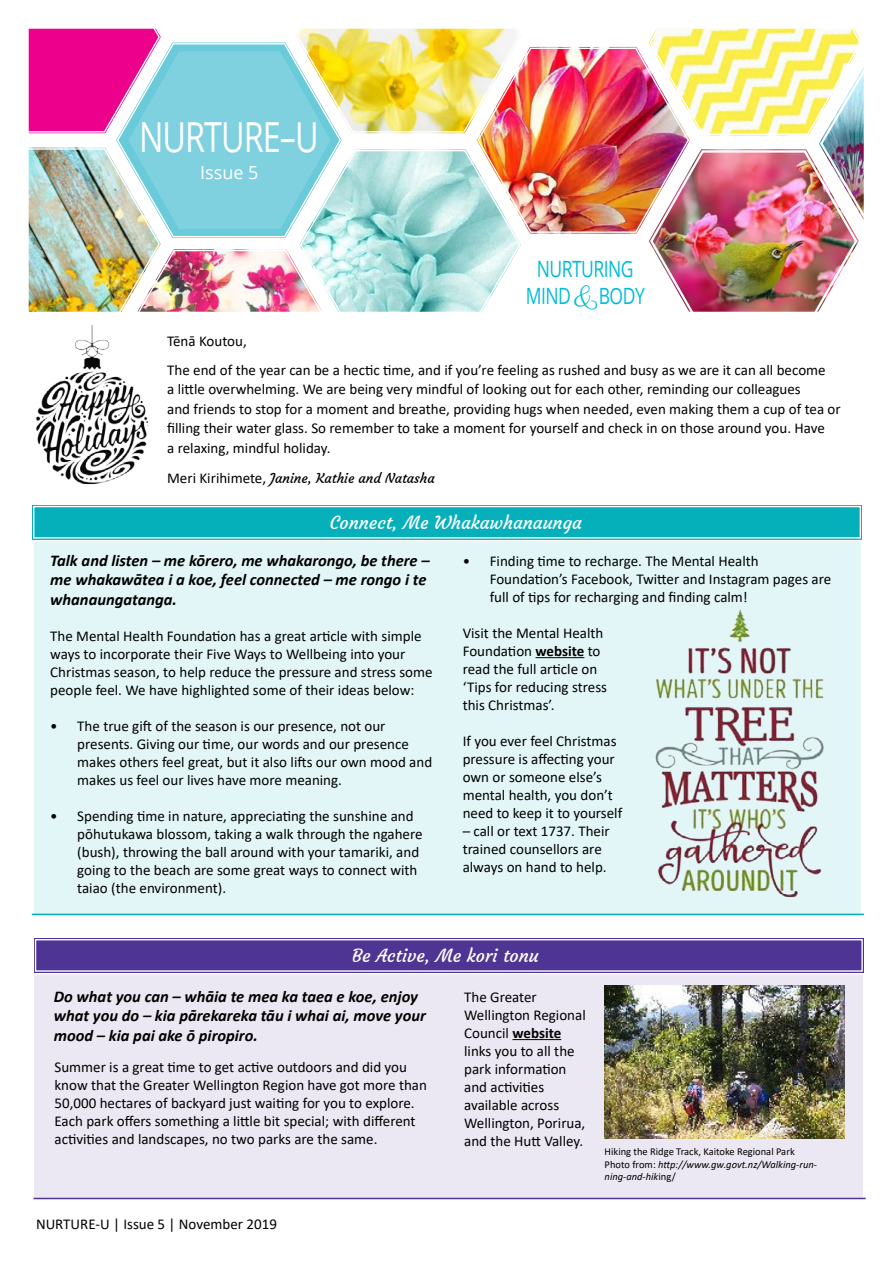
<style>
.page{position:relative;width:893px;height:1263px;background:#fff}
.page>*{position:absolute;margin:0;border:0;box-sizing:border-box;transform-origin:0 0}
.t1{font:41.4px "Open Sans";letter-spacing:-.03em;color:#fff;scale:.78 1}
.t2{font:22.35px/27.2px "Open Sans";letter-spacing:-.03em;color:#00bcd8;text-align:center;scale:.78 1}
.t3{font:18px "Courgette";color:#fff}
.t4{font:18px "Open Sans";color:#fff}
.t5{font:italic 700 16.5px/19.8px "Calibri";color:#000}
.t6{font:15px/18px "Calibri";color:#000}
.t7{font:13.5px "Courgette";color:#000}
.t8{font:10.5px/12.6px "Calibri";color:#000}
.s1{font-family:"Parisienne";font-size:36.3px}
.s2{font-family:"Calibri";font-size:15px}
.s3{font-weight:700}
.s4{font-style:italic}
</style>
<div class="page">
<img style="left:28px;top:28px;width:836px;height:284px">
<div style="left:34px;top:531px;width:827px;height:385px;background:#e3f6f7"></div>
<svg style="left:32px;top:505px;width:830px;height:36px;background:#0eb2bd"></svg>
<div style="left:33px;top:506px;width:828px;height:33px;border:1px solid #fff"></div>
<hr style="left:32px;top:914px;width:832px;height:1px;background:#06b0bb">
<hr style="left:535px;top:657px;width:49px;height:1px;background:#000">
<img style="left:655px;top:609px;width:169px;height:289px">
<div style="left:34px;top:939px;width:828px;height:259px;background:#ebe8f3"></div>
<div style="left:34px;top:938px;width:830px;height:37px;background:#4e3593"></div>
<div style="left:35px;top:939px;width:828px;height:33px;border:1px solid #fff"></div>
<hr style="left:33px;top:1198px;width:833px;height:1px;background:#4e3593">
<img style="left:36px;top:325px;width:113px;height:160px">
<img style="left:605px;top:986px;width:240px;height:153px">
<hr style="left:512px;top:1039px;width:49px;height:1px;background:#000">
<h1 class="t1" style="left:139px;top:109px;width:224px">NURTURE–U</h1>
<p class="t4" style="left:200px;top:160px;width:60px">ISSUE 5</p>
<h2 class="t2" style="left:526px;top:254px;width:154px">NURTURING<br>MIND <span class="s1">&amp;</span>BODY</h2>
<p class="t6" style="left:167px;top:326px;width:660px;line-height:28.5px">Tēnā Koutou,<br>The end of the year can be a hectic time, and if you’re feeling as rushed and busy as we are it can all become</p>
<p class="t6" style="left:167px;top:379px;width:675px;line-height:19.5px">a little overwhelming. We are being very mindful of looking out for each other, reminding our colleagues<br>and friends to stop for a moment and breathe, providing hugs when needed, even making them a cup of tea or filling their water glass. So remember to take a moment for yourself and check in on those around you. Have<br>a relaxing, mindful holiday.</p>
<p class="t7" style="left:167px;top:469px;width:269px"><span class="s2">Meri Kirihimete,</span> Janine, Kathie and Natasha</p>
<p class="t3" style="left:330px;top:512px;width:254px">Connect, Me Whakawhanaunga</p>
<p class="t6" style="left:490px;top:552px;width:343px;text-indent:-27px">• Finding time to recharge. The Mental Health<br>Foundation’s Facebook, Twitter and Instagram pages are full of tips for recharging and finding calm!</p>
<p class="t6" style="left:463px;top:624px;width:146px">Visit the Mental Health<br>Foundation <span class="s3">website</span> to read the full article on ‘Tips for reducing stress this Christmas’.</p>
<p class="t6" style="left:463px;top:732px;width:161px">If you ever feel Christmas pressure is affecting your own or someone else’s mental health, you don’t need to keep it to yourself</p>
<p class="t6" style="left:463px;top:822px;width:149px">– call or text 1737. Their trained counsellors are always on hand to help.</p>
<p class="t5" style="left:50px;top:549px;width:381px">Talk and listen – me kōrero, me whakarongo, be there – me whakawātea i a koe, feel connected – me rongo i te whanaungatanga.</p>
<p class="t6" style="left:50px;top:627px;width:384px">The Mental Health Foundation has a great article with simple ways to incorporate their Five Ways to Wellbeing into your Christmas season, to help reduce the pressure and stress some people feel. We have highlighted some of their ideas below:</p>
<p class="t6" style="left:77px;top:717px;width:356px;text-indent:-27px">• The true gift of the season is our presence, not our presents. Giving our time, our words and our presence makes others feel great, but it also lifts our own mood and makes us feel our lives have more meaning.</p>
<p class="t6" style="left:77px;top:807px;width:347px;text-indent:-27px">• Spending time in nature, appreciating the sunshine and pōhutukawa blossom, taking a walk through the ngahere (bush), throwing the ball around with your tamariki, and going to the beach are some great ways to connect with taiao (the environment).</p>
<p class="t3" style="left:352px;top:944px;width:188px">Be Active, Me kori tonu</p>
<p class="t5" style="left:54px;top:986px;width:374px">Do what you can – whāia te mea ka taea e koe, enjoy what you do – kia pārekareka tāu i whai ai, move your mood – kia pai ake ō piropiro.</p>
<p class="t6" style="left:54px;top:1057px;width:374px">Summer is a great time to get active outdoors and did you know that the Greater Wellington Region have got more than 50,000 hectares of backyard just waiting for you to explore.<br>Each park offers something a little bit special; with different activities and landscapes, no two parks are the same.</p>
<p class="t6" style="left:36px;top:1215px;width:242px">NURTURE-U | Issue 5 | November 2019</p>
<p class="t6" style="left:464px;top:987px;width:123px">The Greater<br>Wellington Regional<br>Council <span class="s3">website </span>links you to all the park information and activities available across<br>Wellington, Porirua, and the Hutt Valley.</p>
<p class="t8" style="left:605px;top:1145px;width:214px">Hiking the Ridge Track, Kaitoke Regional Park<br>Photo from: <span class="s4">http://www.gw.govt.nz/Walking-run&shy;ning-and-hik</span>ing/</p>
</div>
